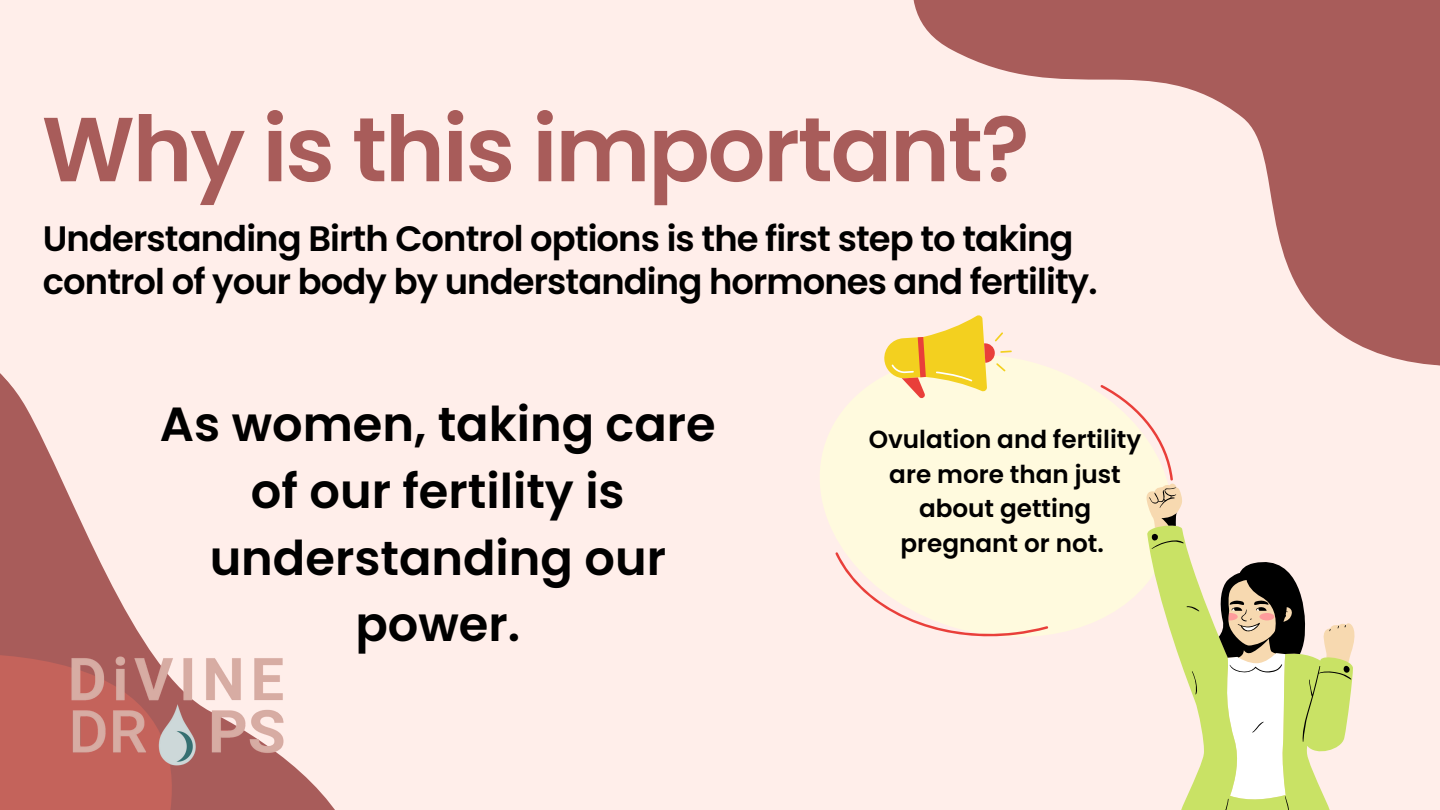
<style>
.page{position:relative;width:1440px;height:810px;background:#ffeeea}
.page>*{position:absolute;margin:0;border:0;box-sizing:border-box;transform-origin:0 0}
.t1{font:600 90.9px "Poppins";letter-spacing:-.025em;color:#a85c5a}
.t2{font:600 47.9px/66.8px "Poppins";color:#000;text-align:center}
.t3{font:600 35.3px/43.2px "Poppins";letter-spacing:-.025em;color:#000}
.t4{font:600 24.7px/34.5px "Poppins";color:#000;text-align:center}
</style>
<div class="page">
<svg style="left:0;top:373px;width:74px;height:133px;fill:#a85c5a"></svg>
<svg style="left:913px;top:0;width:527px;height:366px"></svg>
<img style="left:0;top:506px;width:335px;height:304px">
<svg style="left:1020px;top:303px;width:195px;height:63px"></svg>
<svg style="left:820px;top:318px;width:376px;height:319px;fill:#fffade"></svg>
<svg style="left:878px;top:289px;width:142px;height:123px"></svg>
<svg style="left:1146px;top:483px;width:209px;height:162px"></svg>
<svg style="left:1149px;top:488px;width:203px;height:322px"></svg>
<p class="t1" style="left:42px;top:86px;width:989px">Why is this important?</p>
<p class="t3" style="left:43px;top:217px;width:1056px">Understanding Birth Control options is the first step to taking control of your body by understanding hormones and fertility.</p>
<p class="t2" style="left:160px;top:391px;width:557px">As women, taking care of our fertility is understanding our power.</p>
<p class="t4" style="left:869px;top:422px;width:274px">Ovulation and fertility are more than just about getting pregnant or not.</p>
</div>
